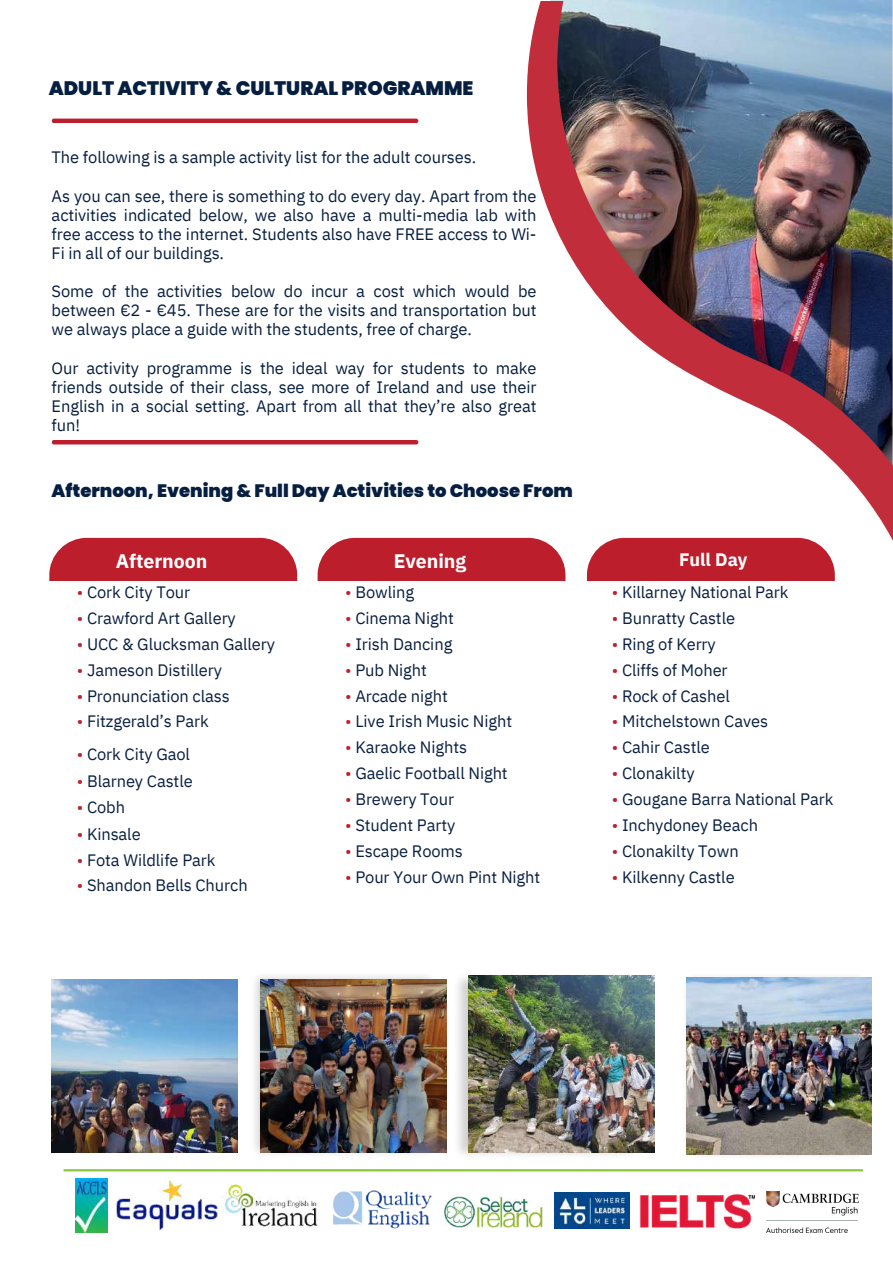
<style>
.page{position:relative;width:893px;height:1264px;background:#fff}
.page>*{position:absolute;margin:0;border:0;box-sizing:border-box;transform-origin:0 0}
.t1{font:900 19.5px "Poppins";color:#061e3f}
.t2{font:700 19.5px "IBM Plex Sans";color:#fff}
.t3{font:900 18px "Poppins";color:#061e3f}
.t4{font:700 18px "IBM Plex Sans";color:#fff}
.t5{font:16.5px/19px "IBM Plex Sans";letter-spacing:-.005em;color:#061e3f;text-align:justify}
.t6{font:16.5px "IBM Plex Sans";letter-spacing:-.005em;color:#091f40}
.s1{color:#be1e2d}
.s2{color:#bd1e2c}
</style>
<div class="page">
<hr style="left:52px;top:119px;width:366px;height:4px;background:#bd1e2c;border-radius:2px">
<hr style="left:52px;top:440px;width:366px;height:4px;background:#bd1e2c;border-radius:2px">
<div style="left:317px;top:538px;width:248px;height:427px;background:#bd1e2c;border-radius:37px"></div>
<div style="left:587px;top:538px;width:247px;height:427px;background:#bd1e2c;border-radius:37px"></div>
<div style="left:49px;top:538px;width:248px;height:427px;background:#bd1e2c;border-radius:37px"></div>
<div style="left:50px;top:581px;width:789px;height:384px;background:#fff"></div>
<img style="left:527px;top:1px;width:365px;height:562px">
<img style="left:254px;top:976px;width:183px;height:178px">
<img style="left:457px;top:975px;width:183px;height:180px">
<img style="left:686px;top:1154px;width:182px;height:2px">
<img style="left:52px;top:979px;width:186px;height:173px">
<img style="left:261px;top:979px;width:185px;height:173px">
<img style="left:469px;top:975px;width:185px;height:177px">
<img style="left:686px;top:977px;width:185px;height:177px">
<svg style="left:63px;top:1169px;width:800px;height:2px;background:#95cb4c"></svg>
<img style="left:116px;top:1180px;width:102px;height:51px">
<img style="left:223px;top:1184px;width:95px;height:42px">
<img style="left:333px;top:1190px;width:98px;height:38px">
<img style="left:75px;top:1178px;width:33px;height:54px">
<img style="left:766px;top:1191px;width:92px;height:40px">
<img style="left:444px;top:1195px;width:99px;height:33px">
<img style="left:554px;top:1192px;width:75px;height:36px">
<img style="left:639px;top:1191px;width:115px;height:38px">
<p class="t1" style="left:49px;top:75px;width:426px">ADULT ACTIVITY &amp; CULTURAL PROGRAMME</p>
<p class="t5" style="left:52px;top:148px;width:426px">The following is a sample activity list for the adult courses.</p>
<p class="t5" style="left:52px;top:186px;width:486px">As you can see, there is something to do every day. Apart from the activities indicated below, we also have a multi-media lab with free access to the internet. Students also have FREE access to Wi-Fi in all of our buildings.</p>
<p class="t5" style="left:52px;top:281px;width:486px">Some of the activities below do incur a cost which would be between €2 - €45. These are for the visits and transportation but we always place a guide with the students, free of charge.</p>
<p class="t5" style="left:52px;top:358px;width:486px">Our activity programme is the ideal way for students to make friends outside of their class, see more of Ireland and use their English in a social setting. Apart from all that they’re also great fun!</p>
<p class="t3" style="left:52px;top:478px;width:522px">Afternoon, Evening &amp; Full Day Activities to Choose From</p>
<p class="t2" style="left:116px;top:548px;width:93px">Afternoon</p>
<p class="t2" style="left:393px;top:547px;width:74px">Evening</p>
<p class="t4" style="left:679px;top:548px;width:70px">Full Day</p>
<p class="t6" style="left:77px;top:581px;width:115px"><span class="s1">•</span> Cork City Tour</p>
<p class="t6" style="left:77px;top:607px;width:160px"><span class="s1">•</span> Crawford Art Gallery</p>
<p class="t6" style="left:77px;top:633px;width:200px"><span class="s1">•</span> UCC &amp; Glucksman Gallery</p>
<p class="t6" style="left:77px;top:658px;width:147px"><span class="s1">•</span> Jameson Distillery</p>
<p class="t6" style="left:77px;top:684px;width:154px"><span class="s1">•</span> Pronunciation class</p>
<p class="t6" style="left:77px;top:710px;width:133px"><span class="s1">•</span> Fitzgerald’s Park</p>
<p class="t6" style="left:77px;top:743px;width:115px"><span class="s1">•</span> Cork City Gaol</p>
<p class="t6" style="left:77px;top:770px;width:117px"><span class="s1">•</span> Blarney Castle</p>
<p class="t6" style="left:77px;top:796px;width:50px"><span class="s1">•</span> Cobh</p>
<p class="t6" style="left:77px;top:823px;width:65px"><span class="s1">•</span> Kinsale</p>
<p class="t6" style="left:77px;top:848px;width:140px"><span class="s1">•</span> Fota Wildlife Park</p>
<p class="t6" style="left:77px;top:873px;width:172px"><span class="s1">•</span> Shandon Bells Church</p>
<p class="t6" style="left:345px;top:581px;width:70px"><span class="s1">•</span> Bowling</p>
<p class="t6" style="left:345px;top:607px;width:110px"><span class="s1">•</span> Cinema Night</p>
<p class="t6" style="left:345px;top:633px;width:109px"><span class="s1">•</span> Irish Dancing</p>
<p class="t6" style="left:345px;top:658px;width:83px"><span class="s1">•</span> Pub Night</p>
<p class="t6" style="left:345px;top:684px;width:104px"><span class="s1">•</span> Arcade night</p>
<p class="t6" style="left:345px;top:710px;width:169px"><span class="s1">•</span> Live Irish Music Night</p>
<p class="t6" style="left:345px;top:736px;width:123px"><span class="s1">•</span> Karaoke Nights</p>
<p class="t6" style="left:345px;top:762px;width:164px"><span class="s1">•</span> Gaelic Football Night</p>
<p class="t6" style="left:345px;top:788px;width:110px"><span class="s1">•</span> Brewery Tour</p>
<p class="t6" style="left:345px;top:814px;width:112px"><span class="s1">•</span> Student Party</p>
<p class="t6" style="left:345px;top:839px;width:119px"><span class="s1">•</span> Escape Rooms</p>
<p class="t6" style="left:345px;top:865px;width:197px"><span class="s2">•</span> Pour Your Own Pint Night</p>
<p class="t6" style="left:611px;top:581px;width:178px"><span class="s1">•</span> Killarney National Park</p>
<p class="t6" style="left:611px;top:607px;width:125px"><span class="s1">•</span> Bunratty Castle</p>
<p class="t6" style="left:611px;top:633px;width:105px"><span class="s1">•</span> Ring of Kerry</p>
<p class="t6" style="left:611px;top:658px;width:117px"><span class="s1">•</span> Cliffs of Moher</p>
<p class="t6" style="left:611px;top:684px;width:119px"><span class="s1">•</span> Rock of Cashel</p>
<p class="t6" style="left:611px;top:710px;width:158px"><span class="s1">•</span> Mitchelstown Caves</p>
<p class="t6" style="left:611px;top:736px;width:99px"><span class="s1">•</span> Cahir Castle</p>
<p class="t6" style="left:611px;top:762px;width:84px"><span class="s1">•</span> Clonakilty</p>
<p class="t6" style="left:611px;top:788px;width:223px"><span class="s1">•</span> Gougane Barra National Park</p>
<p class="t6" style="left:611px;top:814px;width:148px"><span class="s1">•</span> Inchydoney Beach</p>
<p class="t6" style="left:611px;top:839px;width:128px"><span class="s1">•</span> Clonakilty Town</p>
<p class="t6" style="left:611px;top:865px;width:124px"><span class="s1">•</span> Kilkenny Castle</p>
</div>
